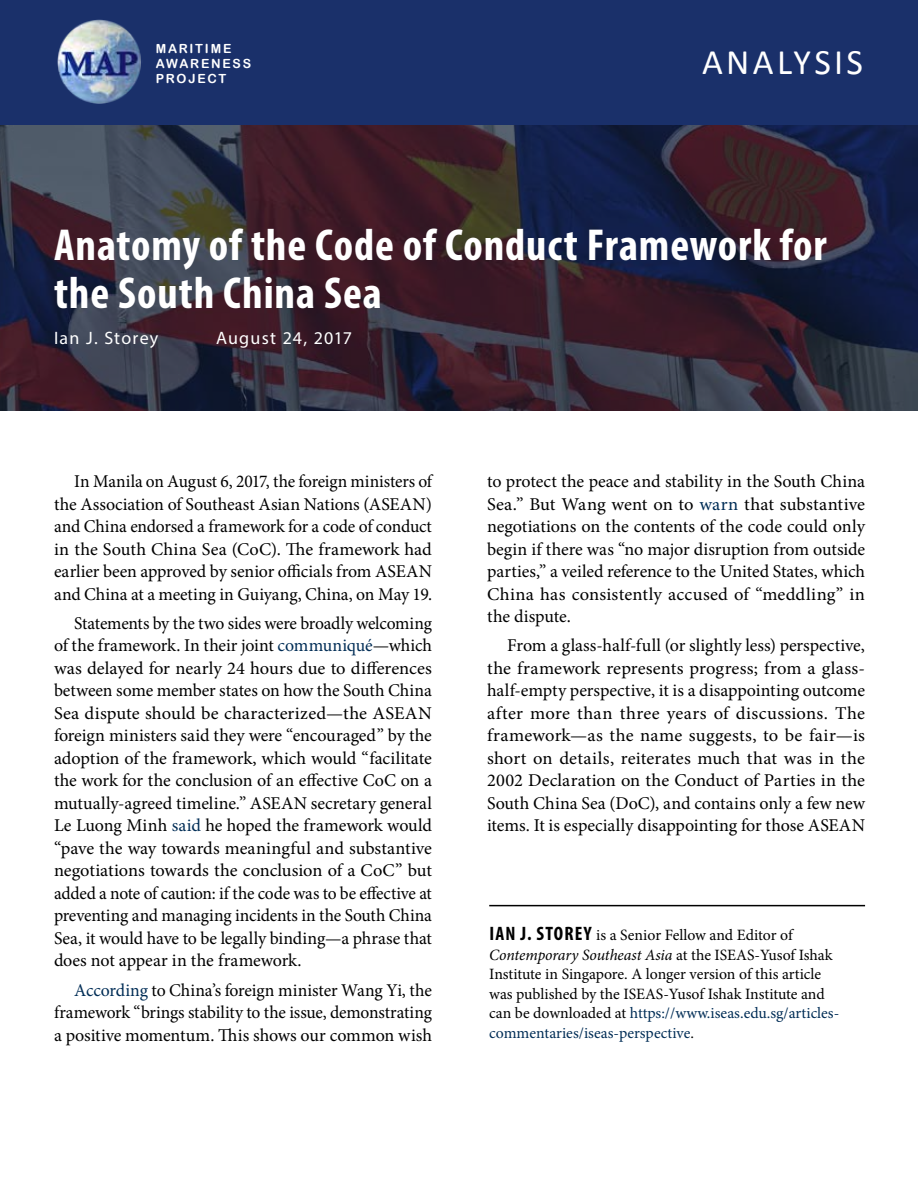
<style>
.page{position:relative;width:918px;height:1188px;background:#fff}
.page>*{position:absolute;margin:0;border:0;box-sizing:border-box;transform-origin:0 0}
.t1{font:700 condensed 45px/48px "Myriad Pro";letter-spacing:.02em;color:#fff}
.t2{font:36px "Calibri";letter-spacing:.09em;color:#fff}
.t3{font:18px/22.5px "Minion Pro";color:#000;text-align:justify}
.t4{font:18px "Myriad Pro";letter-spacing:.065em;color:#fff}
.t5{font:15.75px/19.5px "Minion Pro";letter-spacing:-.005em;color:#000}
.t6{font:12.6px/15px "Arial Rounded MT Bold";letter-spacing:.14em;color:#fff}
.s1{color:#002d56}
.s2{font-family:"Myriad Pro";font-weight:700;font-stretch:condensed;font-size:19.5px}
.s3{font-style:italic}
</style>
<div class="page">
<div style="left:0;top:0;width:918px;height:125px;background:#1a306a"></div>
<img style="left:57px;top:20px;width:85px;height:83px">
<svg style="left:0;top:125px;width:918px;height:285px;background:#322738"></svg>
<hr style="left:489px;top:905px;width:376px;height:1px;background:#000">
<p class="t6" style="left:156px;top:41px;width:97px">MARITIME<br>AWARENESS<br>PROJECT</p>
<h2 class="t2" style="left:702px;top:39px;width:163px">ANALYSIS</h2>
<h1 class="t1" style="left:54px;top:220px;width:774px">Anatomy of the Code of Conduct Framework for the South China Sea</h1>
<p class="t4" style="left:54px;top:326px;width:106px">Ian J. Storey</p>
<p class="t4" style="left:216px;top:326px;width:138px">August 24, 2017</p>
<p class="t3" style="left:54px;top:470px;width:380px;text-indent:20px">In Manila on August 6, 2017, the foreign ministers of the Association of Southeast Asian Nations (ASEAN) and China endorsed a framework for a code of conduct in the South China Sea (CoC). The framework had earlier been approved by senior officials from ASEAN and China at a meeting in Guiyang, China, on May 19.</p>
<p class="t3" style="left:54px;top:612px;width:380px;text-indent:20px">Statements by the two sides were broadly welcoming of the framework. In their joint <span class="s1">communiqué</span>—which was delayed for nearly 24 hours due to differences between some member states on how the South China Sea dispute should be characterized—the ASEAN foreign ministers said they were “encouraged” by the adoption of the framework, which would “facilitate the work for the conclusion of an effective CoC on a mutually-agreed timeline.” ASEAN secretary general Le Luong Minh <span class="s1">said</span> he hoped the framework would “pave the way towards meaningful and substantive negotiations towards the conclusion of a CoC” but added a note of caution: if the code was to be effective at preventing and managing incidents in the South China Sea, it would have to be legally binding—a phrase that does not appear in the framework.</p>
<p class="t3" style="left:54px;top:979px;width:379px;text-indent:20px"><span class="s1">According</span> to China’s foreign minister Wang Yi, the framework “brings stability to the issue, demonstrating a positive momentum. This shows our common wish</p>
<p class="t3" style="left:487px;top:470px;width:380px">to protect the peace and stability in the South China Sea.” But Wang went on to <span class="s1">warn</span> that substantive negotiations on the contents of the code could only begin if there was “no major disruption from outside parties,” a veiled reference to the United States, which China has consistently accused of “meddling” in the dispute.</p>
<p class="t3" style="left:487px;top:635px;width:380px;text-indent:20px">From a glass-half-full (or slightly less) perspective, the framework represents progress; from a glass&shy;half-empty perspective, it is a disappointing outcome after more than three years of discussions. The framework—as the name suggests, to be fair—is short on details, reiterates much that was in the 2002 Declaration on the Conduct of Parties in the South China Sea (DoC), and contains only a few new items. It is especially disappointing for those ASEAN</p>
<p class="t5" style="left:489px;top:925px;width:352px"><span class="s2">IAN J. STOREY</span> is a Senior Fellow and Editor of <span class="s3">Contemporary Southeast Asia</span> at the ISEAS-Yusof Ishak Institute in Singapore. A longer version of this article was published by the ISEAS-Yusof Ishak Institute and can be downloaded at <span class="s1">https://www.iseas.edu.sg/articles&shy;commentaries/iseas-perspective</span>.</p>
</div>
